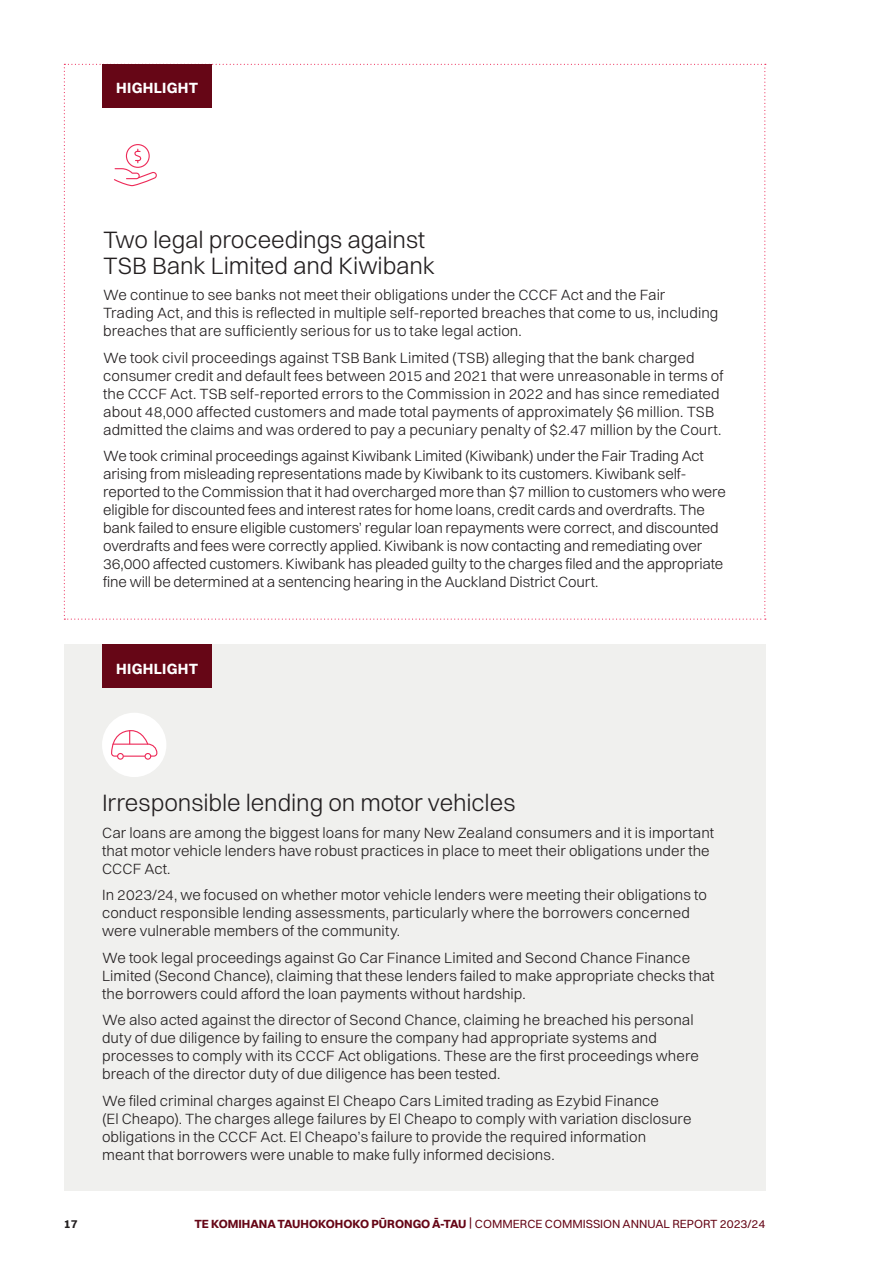
<style>
.page{position:relative;width:893px;height:1263px;background:#fff}
.page>*{position:absolute;margin:0;border:0;box-sizing:border-box;transform-origin:0 0}
.t1{font:300 24px/25.5px "Switzer";letter-spacing:-.005em;color:#231f20}
.t2{font:300 15px/18px "Switzer";color:#231f20}
.t3{font:700 15px "Switzer";letter-spacing:.02em;color:#fff}
.t4{font:12px "Switzer";color:#660616}
.t5{font:700 12px "Switzer";color:#231f20}
.s1{font-weight:700}
</style>
<div class="page">
<div style="left:64px;top:645px;width:701px;height:546px;background:#f0f0ee"></div>
<div style="left:102px;top:713px;width:64px;height:64px;background:#fff;border-radius:50%"></div>
<div style="left:145px;top:753px;width:6px;height:7px;border:1px solid #ed2957;border-radius:50%"></div>
<div style="left:117px;top:753px;width:7px;height:7px;border:1px solid #ed2957;border-radius:50%"></div>
<svg style="left:111px;top:730px;width:47px;height:27px"></svg>
<svg style="left:64px;top:64px;width:702px;height:556px"></svg>
<div style="left:102px;top:645px;width:110px;height:43px;background:#660616"></div>
<div style="left:102px;top:64px;width:110px;height:43px;background:#660616"></div>
<p class="t3" style="left:116px;top:79px;width:83px">HIGHLIGHT</p>
<h1 class="t1" style="left:103px;top:227px;width:333px">Two legal proceedings against<br>TSB Bank Limited and Kiwibank</h1>
<p class="t2" style="left:103px;top:286px;width:617px">We continue to see banks not meet their obligations under the CCCF Act and the Fair<br>Trading Act, and this is reflected in multiple self-reported breaches that come to us, including breaches that are sufficiently serious for us to take legal action.</p>
<p class="t2" style="left:103px;top:348px;width:622px">We took civil proceedings against TSB Bank Limited (TSB) alleging that the bank charged consumer credit and default fees between 2015 and 2021 that were unreasonable in terms of the CCCF Act. TSB self-reported errors to the Commission in 2022 and has since remediated about 48,000 affected customers and made total payments of approximately $6 million. TSB admitted the claims and was ordered to pay a pecuniary penalty of $2.47 million by the Court.</p>
<p class="t2" style="left:103px;top:447px;width:624px">We took criminal proceedings against Kiwibank Limited (Kiwibank) under the Fair Trading Act arising from misleading representations made by Kiwibank to its customers. Kiwibank self&shy;reported to the Commission that it had overcharged more than $7 million to customers who were eligible for discounted fees and interest rates for home loans, credit cards and overdrafts. The bank failed to ensure eligible customers’ regular loan repayments were correct, and discounted overdrafts and fees were correctly applied. Kiwibank is now contacting and remediating over 36,000 affected customers. Kiwibank has pleaded guilty to the charges filed and the appropriate fine will be determined at a sentencing hearing in the Auckland District Court.</p>
<p class="t3" style="left:116px;top:660px;width:83px">HIGHLIGHT</p>
<h1 class="t1" style="left:102px;top:790px;width:415px">Irresponsible lending on motor vehicles</h1>
<p class="t2" style="left:102px;top:823px;width:614px">Car loans are among the biggest loans for many New Zealand consumers and it is important that motor vehicle lenders have robust practices in place to meet their obligations under the<br>CCCF Act.</p>
<p class="t2" style="left:102px;top:886px;width:606px">In 2023/24, we focused on whether motor vehicle lenders were meeting their obligations to conduct responsible lending assessments, particularly where the borrowers concerned were vulnerable members of the community.</p>
<p class="t2" style="left:102px;top:948px;width:614px">We took legal proceedings against Go Car Finance Limited and Second Chance Finance<br>Limited (Second Chance), claiming that these lenders failed to make appropriate checks that the borrowers could afford the loan payments without hardship.</p>
<p class="t2" style="left:102px;top:1011px;width:598px">We also acted against the director of Second Chance, claiming he breached his personal duty of due diligence by failing to ensure the company had appropriate systems and processes to comply with its CCCF Act obligations. These are the first proceedings where breach of the director duty of due diligence has been tested.</p>
<p class="t2" style="left:102px;top:1091px;width:591px">We filed criminal charges against El Cheapo Cars Limited trading as Ezybid Finance<br>(El Cheapo). The charges allege failures by El Cheapo to comply with variation disclosure obligations in the CCCF Act. El Cheapo’s failure to provide the required information meant that borrowers were unable to make fully informed decisions.</p>
<p class="t5" style="left:64px;top:1216px;width:15px">17</p>
<p class="t4" style="left:194px;top:1216px;width:573px"><span class="s1">TE KOMIHANA TAUHOKOHOKO PŪRONGO Ā-TAU</span> | COMMERCE COMMISSION ANNUAL REPORT 2023/24</p>
</div>
